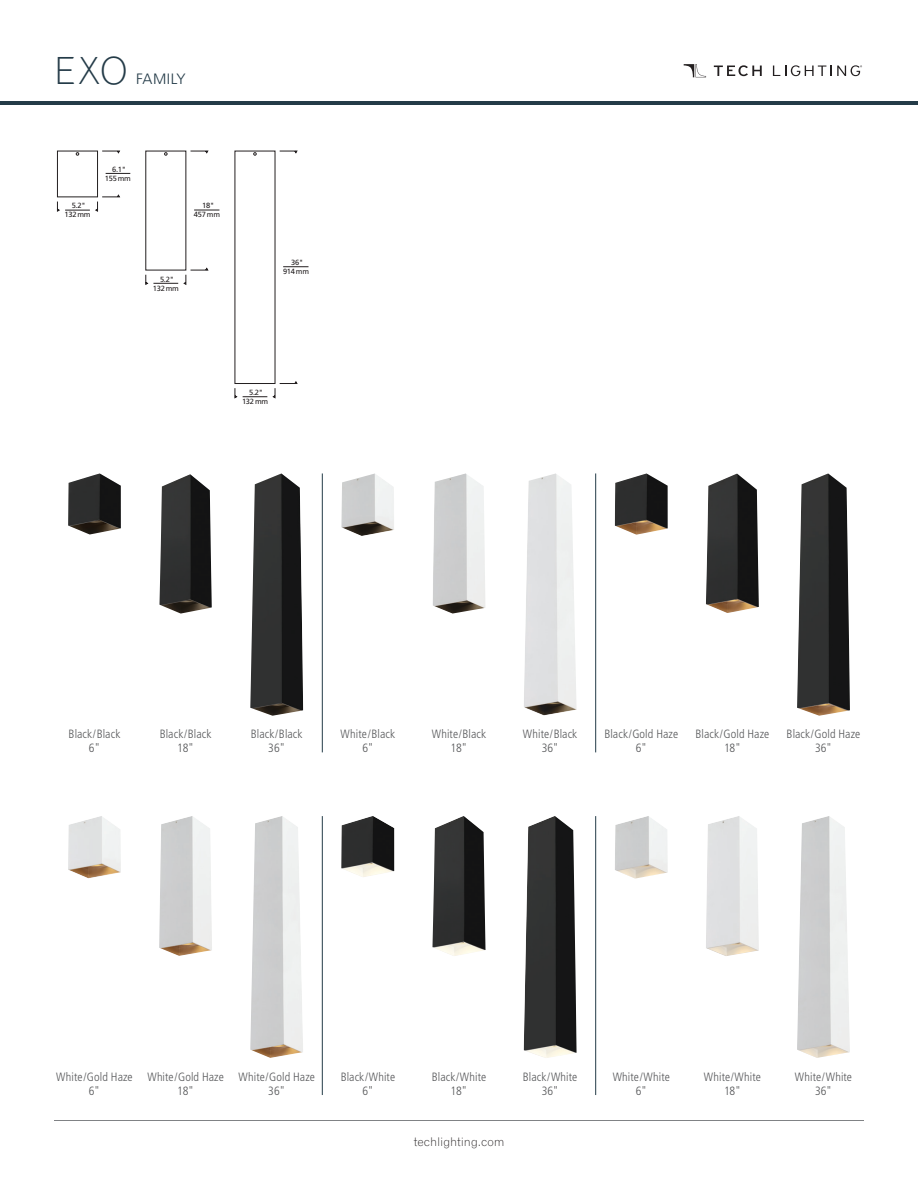
<style>
.page{position:relative;width:918px;height:1188px;background:#fff}
.page>*{position:absolute;margin:0;border:0;box-sizing:border-box;transform-origin:0 0}
.t1{font:300 37.5px "Grotesque";color:#243b48}
.t2{font:300 15px "Frutiger";letter-spacing:.03em;color:#243b48}
.t3{font:300 condensed 12px/14.4px "Frutiger";letter-spacing:.01em;color:#57585a;text-align:center}
.t4{font:300 12px "Grotesque";letter-spacing:-.01em;color:#231f20}
.t5{font:7.5px/9px "Frutiger";letter-spacing:-.03em;color:#231f20;text-align:center}
</style>
<div class="page">
<svg style="left:714px;top:65px;width:48px;height:11px"></svg>
<svg style="left:773px;top:65px;width:89px;height:11px"></svg>
<svg style="left:684px;top:64px;width:22px;height:13px"></svg>
<hr style="left:0;top:101px;width:918px;height:4px;background:#243b48">
<hr style="left:54px;top:1120px;width:810px;height:1px;background:#808285">
<img style="left:159px;top:474px;width:53px;height:140px">
<img style="left:615px;top:816px;width:53px;height:63px">
<img style="left:706px;top:816px;width:53px;height:140px">
<img style="left:341px;top:816px;width:53px;height:61px">
<img style="left:432px;top:816px;width:54px;height:140px">
<img style="left:68px;top:816px;width:53px;height:62px">
<img style="left:159px;top:816px;width:53px;height:140px">
<img style="left:615px;top:473px;width:53px;height:62px">
<img style="left:706px;top:474px;width:53px;height:139px">
<img style="left:433px;top:473px;width:52px;height:141px">
<img style="left:341px;top:473px;width:53px;height:63px">
<img style="left:250px;top:473px;width:53px;height:243px">
<img style="left:797px;top:473px;width:53px;height:243px">
<img style="left:524px;top:816px;width:53px;height:242px">
<img style="left:524px;top:473px;width:53px;height:242px">
<img style="left:250px;top:816px;width:53px;height:242px">
<img style="left:797px;top:816px;width:53px;height:242px">
<img style="left:68px;top:473px;width:53px;height:61px">
<svg style="left:57px;top:150px;width:73px;height:62px"></svg>
<svg style="left:145px;top:150px;width:74px;height:135px"></svg>
<svg style="left:234px;top:150px;width:75px;height:248px"></svg>
<hr style="left:322px;top:473px;width:1px;height:279px;background:#243b48">
<hr style="left:322px;top:816px;width:1px;height:279px;background:#243b48">
<hr style="left:595px;top:473px;width:1px;height:279px;background:#243b48">
<hr style="left:595px;top:816px;width:1px;height:279px;background:#243b48">
<h1 class="t1" style="left:54px;top:48px;width:76px">EXO</h1>
<p class="t2" style="left:136px;top:70px;width:51px">FAMILY</p>
<p class="t5" style="left:105px;top:165px;width:28px">6.1"<br>155 mm</p>
<p class="t5" style="left:65px;top:201px;width:28px">5.2"<br>132 mm</p>
<p class="t5" style="left:194px;top:201px;width:28px">18"<br>457 mm</p>
<p class="t5" style="left:153px;top:275px;width:28px">5.2"<br>132 mm</p>
<p class="t5" style="left:283px;top:258px;width:28px">36"<br>914 mm</p>
<p class="t5" style="left:242px;top:388px;width:28px">5.2"<br>132 mm</p>
<p class="t3" style="left:341px;top:727px;width:56px">White/Black<br>6"</p>
<p class="t3" style="left:69px;top:727px;width:53px">Black/Black<br>6"</p>
<p class="t3" style="left:604px;top:727px;width:75px">Black/Gold Haze<br>6"</p>
<p class="t3" style="left:432px;top:727px;width:56px">White/Black<br>18"</p>
<p class="t3" style="left:160px;top:727px;width:53px">Black/Black<br>18"</p>
<p class="t3" style="left:696px;top:727px;width:75px">Black/Gold Haze<br>18"</p>
<p class="t3" style="left:523px;top:727px;width:56px">White/Black<br>36"</p>
<p class="t3" style="left:251px;top:727px;width:53px">Black/Black<br>36"</p>
<p class="t3" style="left:787px;top:727px;width:75px">Black/Gold Haze<br>36"</p>
<p class="t3" style="left:56px;top:1069px;width:78px">White/Gold Haze<br>6"</p>
<p class="t3" style="left:613px;top:1069px;width:59px">White/White<br>6"</p>
<p class="t3" style="left:341px;top:1069px;width:56px">Black/White<br>6"</p>
<p class="t3" style="left:147px;top:1069px;width:78px">White/Gold Haze<br>18"</p>
<p class="t3" style="left:704px;top:1069px;width:59px">White/White<br>18"</p>
<p class="t3" style="left:432px;top:1069px;width:56px">Black/White<br>18"</p>
<p class="t3" style="left:239px;top:1069px;width:78px">White/Gold Haze<br>36"</p>
<p class="t3" style="left:795px;top:1069px;width:59px">White/White<br>36"</p>
<p class="t3" style="left:523px;top:1069px;width:56px">Black/White<br>36"</p>
<p class="t4" style="left:414px;top:1134px;width:92px">techlighting.com</p>
</div>
